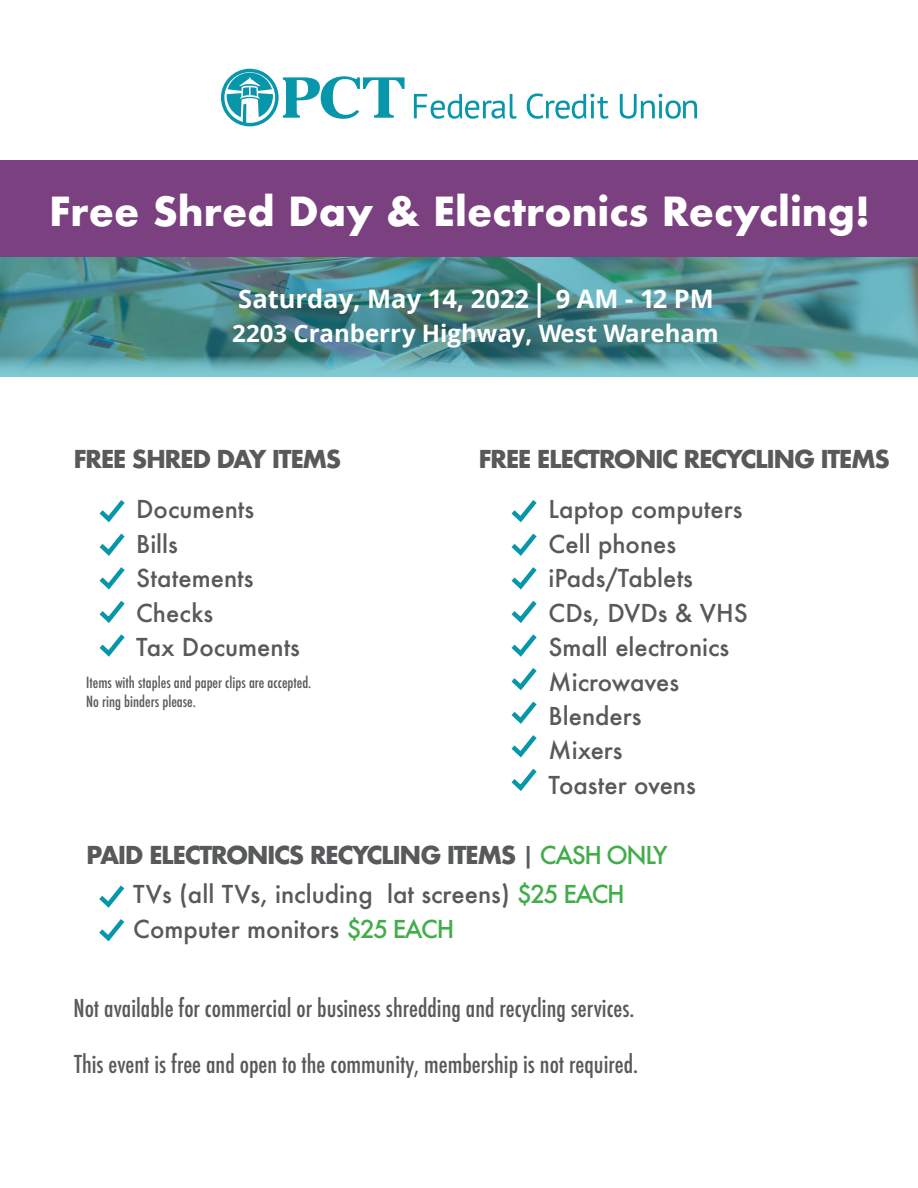
<style>
.page{position:relative;width:918px;height:1188px;background:#fff}
.page>*{position:absolute;margin:0;border:0;box-sizing:border-box;transform-origin:0 0}
.t1{font:700 39px "Futura";color:#fff}
.t2{font:700 25.5px "Open Sans";color:#fff}
.t3{font:500 24px/34.5px "Futura";color:#58595b}
.t4{font:500 condensed 24px "Futura";color:#58595b}
.t5{font:700 24px "Futura";letter-spacing:-.06em;color:#58595b}
.t6{font:700 24px "Open Sans";color:#fff}
.t7{font:500 condensed 15px/19.5px "Futura";color:#58595b}
.s1{font-style:inherit}
.s2{font-weight:500}
.s3{font-weight:500;color:#41ad49}
.s4{color:#41ad49}
</style>
<div class="page">
<svg style="left:414px;top:94px;width:103px;height:25px"></svg>
<svg style="left:527px;top:93px;width:82px;height:26px"></svg>
<svg style="left:620px;top:94px;width:77px;height:25px"></svg>
<svg style="left:283px;top:76px;width:122px;height:43px"></svg>
<svg style="left:223px;top:71px;width:53px;height:53px"></svg>
<div style="left:227px;top:73px;width:46px;height:46px;background:#0897aa;border-radius:50%"></div>
<div style="left:221px;top:69px;width:58px;height:57px;border:3px solid #0897aa;border-radius:50%"></div>
<svg style="left:225px;top:77px;width:49px;height:47px"></svg>
<img style="left:0;top:257px;width:918px;height:119px">
<hr style="left:538px;top:283px;width:3px;height:35px;background:#fff">
<svg style="left:99px;top:500px;width:26px;height:157px"></svg>
<svg style="left:99px;top:885px;width:26px;height:57px"></svg>
<svg style="left:511px;top:500px;width:26px;height:291px"></svg>
<div style="left:0;top:160px;width:918px;height:97px;background:#7a407f"></div>
<p class="t1" style="left:49px;top:183px;width:822px">Free Shred Day &amp; Electronics Recycling!</p>
<p class="t2" style="left:238px;top:280px;width:477px">Saturday, May <span class="s1">14</span>, 2022 9 AM - 12 PM</p>
<p class="t6" style="left:232px;top:316px;width:488px">2203 Cranberry Highway, West Wareham</p>
<p class="t5" style="left:73px;top:441px;width:270px">FREE SHRED DAY ITEMS</p>
<p class="t5" style="left:478px;top:441px;width:413px">FREE ELECTRONIC RECYCLING ITEMS</p>
<p class="t3" style="left:136px;top:492px;width:120px">Documents</p>
<p class="t3" style="left:136px;top:526px;width:43px">Bills</p>
<p class="t3" style="left:136px;top:561px;width:119px">Statements</p>
<p class="t3" style="left:136px;top:595px;width:79px">Checks</p>
<p class="t3" style="left:136px;top:630px;width:165px">Tax Documents</p>
<p class="t3" style="left:549px;top:492px;width:195px">Laptop computers</p>
<p class="t3" style="left:549px;top:526px;width:129px">Cell phones</p>
<p class="t3" style="left:549px;top:561px;width:146px">iPads/Tablets</p>
<p class="t3" style="left:549px;top:595px;width:201px">CDs, DVDs &amp; VHS</p>
<p class="t3" style="left:549px;top:630px;width:182px">Small electronics</p>
<p class="t3" style="left:549px;top:664px;width:132px">Microwaves</p>
<p class="t3" style="left:549px;top:699px;width:94px">Blenders</p>
<p class="t3" style="left:549px;top:733px;width:76px">Mixers</p>
<p class="t3" style="left:549px;top:768px;width:149px">Toaster ovens</p>
<p class="t7" style="left:86px;top:673px;width:227px">Items with staples and paper clips are accepted.<br>No ring binders please.</p>
<p class="t5" style="left:86px;top:838px;width:583px">PAID ELECTRONICS RECYCLING ITEMS <span class="s2">|</span> <span class="s3">CASH ONLY</span></p>
<p class="t3" style="left:133px;top:877px;width:493px">TVs (all TVs, including lat screens) <span class="s4">$25 EACH<br></span>Computer monitors <span class="s4">$25 EACH</span></p>
<p class="t4" style="left:73px;top:993px;width:563px">Not available for commercial or business shredding and recycling services.</p>
<p class="t4" style="left:74px;top:1049px;width:566px">This event is free and open to the community, membership is not required.</p>
</div>
